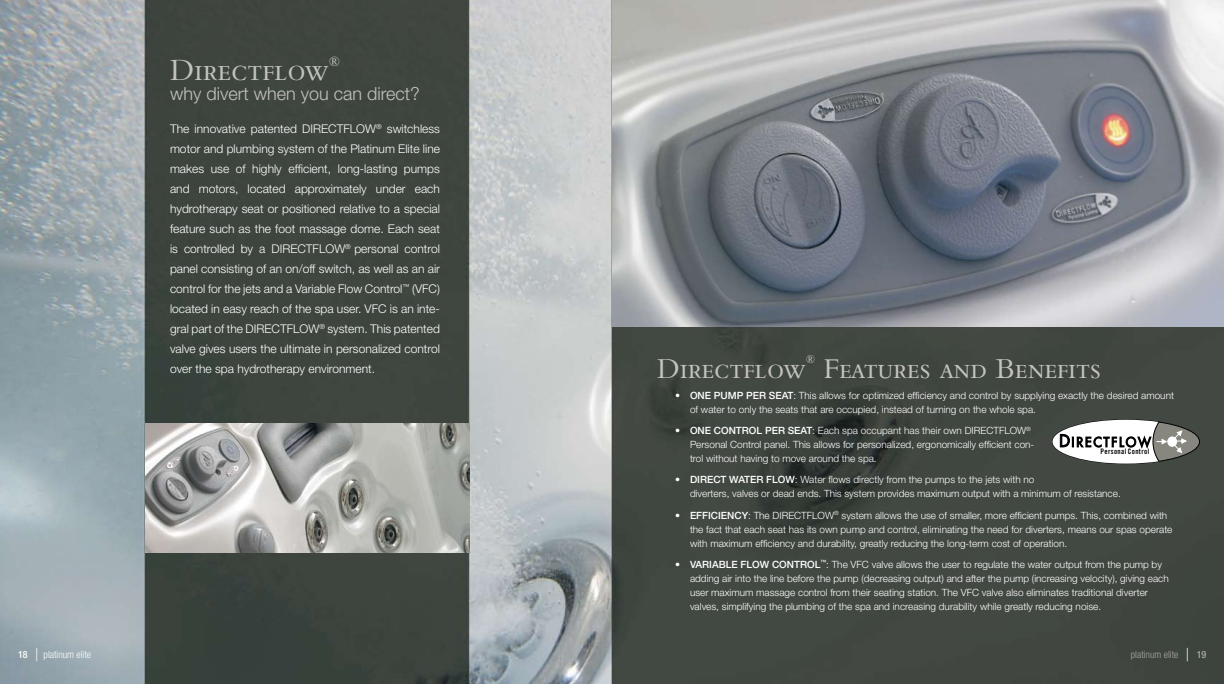
<style>
.page{position:relative;width:1224px;height:684px;background:#fff}
.page>*{position:absolute;margin:0;border:0;box-sizing:border-box;transform-origin:0 0}
.t1{font:32px "Bembo SC";color:#c3c3c0}
.t2{font:30px "Bembo SC";letter-spacing:-.02em;color:#c3c3c0}
.t3{font:30px "Bembo SC";color:#c3c3c0}
.t4{font:300 18px "Helvetica Neue";color:#c3c3c0}
.t5{font:14px "Bembo SC";color:#c3c3c0}
.t6{font:300 12px/20px "Helvetica Neue";color:#fff;text-align:justify}
.t7{font:11.7px "Bembo SC";color:#c3c3c0}
.t8{font:300 10px/14px "Helvetica Neue";color:#fff}
.t9{font:300 condensed 10px "Helvetica Neue";color:#a9a9a4}
.t10{font:300 condensed 10px "Helvetica Neue";color:#fff}
.t11{font:500 condensed 10px "Helvetica Neue";color:#fff}
.t12{font:500 condensed 10px "Helvetica Neue";color:#a9a9a4}
.t13{font:7.6px "Trade Gothic Bold Cond Twenty";letter-spacing:.05em;color:#000;scale:.95 1}
.s1{font-weight:500}
.s2{font-weight:100;font-stretch:normal;font-size:18px;color:#fff}
.s3{font-weight:100;font-stretch:normal;font-size:18px}
</style>
<div class="page">
<img style="left:0;top:0;width:1224px;height:684px">
<img style="left:145px;top:423px;width:324px;height:130px">
<img style="left:612px;top:0;width:612px;height:326px">
<svg style="left:1052px;top:419px;width:148px;height:45px"></svg>
<h1 class="t1" style="left:170px;top:53px;width:161px">Directflow</h1>
<h3 class="t5" style="left:329px;top:54px;width:12px">®</h3>
<h3 class="t4" style="left:170px;top:83px;width:251px">why divert when you can direct?</h3>
<p class="t6" style="left:170px;top:118px;width:272px">The innovative patented DIRECTFLOW<sup>®</sup> switchless motor and plumbing system of the Platinum Elite line makes use of highly efficient, long-lasting pumps and motors, located approximately under each hydrotherapy seat or positioned relative to a special feature such as the foot massage dome. Each seat is controlled by a DIRECTFLOW<sup>®</sup> personal control panel consisting of an on/off switch, as well as an air control for the jets and a Variable Flow Control<sup>™</sup> (VFC) located in easy reach of the spa user. VFC is an inte&shy;gral part of the DIRECTFLOW<sup>®</sup> system. This patented valve gives users the ultimate in personalized control over the spa hydrotherapy environment.</p>
<h2 class="t3" style="left:657px;top:352px;width:151px">Directflow</h2>
<p class="t7" style="left:806px;top:353px;width:10px">®</p>
<h2 class="t2" style="left:823px;top:352px;width:279px">Features and Benefits</h2>
<p class="t8" style="left:690px;top:388px;width:486px;text-indent:-15px">• <span class="s1">ONE PUMP PER SEAT</span>: This allows for optimized efficiency and control by supplying exactly the desired amount of water to only the seats that are occupied, instead of turning on the whole spa.</p>
<p class="t8" style="left:690px;top:423px;width:346px;text-indent:-15px">• <span class="s1">ONE CONTROL PER SEAT</span>: Each spa occupant has their own DIRECTFLOW<sup>®<br></sup>Personal Control panel. This allows for personalized, ergonomically efficient con&shy;trol without having to move around the spa.</p>
<p class="t8" style="left:690px;top:473px;width:432px;text-indent:-15px">• <span class="s1">DIRECT WATER FLOW</span>: Water flows directly from the pumps to the jets with no<br>diverters, valves or dead ends. This system provides maximum output with a minimum of resistance.</p>
<p class="t8" style="left:690px;top:508px;width:484px;text-indent:-15px">• <span class="s1">EFFICIENCY</span>: The DIRECTFLOW<sup>®</sup> system allows the use of smaller, more efficient pumps. This, combined with the fact that each seat has its own pump and control, eliminating the need for diverters, means our spas operate with maximum efficiency and durability, greatly reducing the long-term cost of operation.</p>
<p class="t8" style="left:690px;top:557px;width:480px;text-indent:-15px">• <span class="s1">VARIABLE FLOW CONTROL</span><sup>™</sup>: The VFC valve allows the user to regulate the water output from the pump by adding air into the line before the pump (decreasing output) and after the pump (increasing velocity), giving each user maximum massage control from their seating station. The VFC valve also eliminates traditional diverter valves, simplifying the plumbing of the spa and increasing durability while greatly reducing noise.</p>
<p class="t13" style="left:1101px;top:447px;width:53px">Personal Control</p>
<p class="t9" style="left:1131px;top:649px;width:60px">platinum elite <span class="s2">|</span></p>
<p class="t10" style="left:35px;top:649px;width:58px"><span class="s3">|</span> platinum elite</p>
<p class="t11" style="left:18px;top:648px;width:11px">18</p>
<p class="t12" style="left:1197px;top:648px;width:11px">19</p>
</div>
